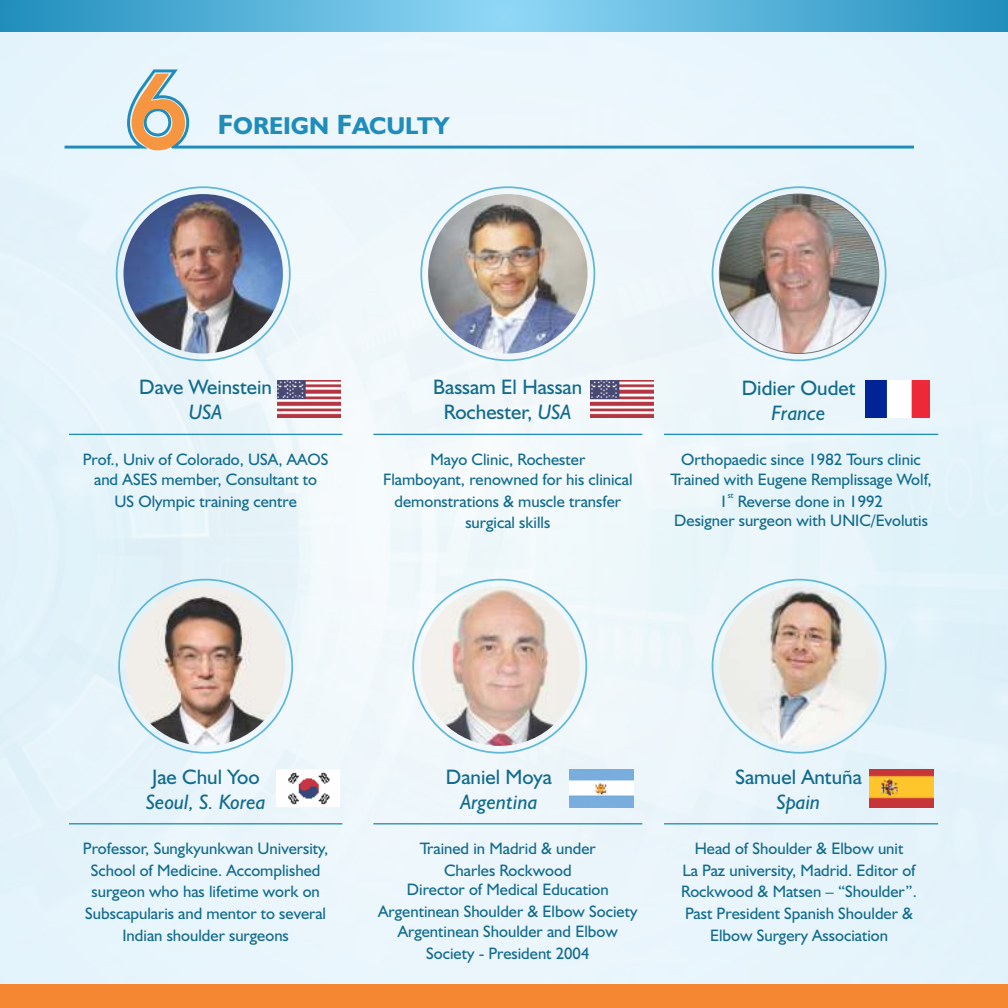
<style>
.page{position:relative;width:1008px;height:1008px;background:#fff}
.page>*{position:absolute;margin:0;border:0;box-sizing:border-box;transform-origin:0 0}
.t1{font:700 24.5px "Humanist 521 BT";color:#1f8cba}
.t2{font:21px/25px "Humanist 521 BT";color:#126b8c;text-align:center}
.t3{font:italic 21px "Humanist 521 BT";color:#126b8c}
.t4{font:16.62px/21.9px "Humanist 521 BT";color:#126b8c;text-align:center}
.t5{font:8.4px "Humanist 521 BT";color:#126b8c}
.s1{font-size:28px}
.s2{font-style:italic}
</style>
<div class="page">
<img style="left:0;top:31px;width:1008px;height:953px">
<div style="left:0;top:984px;width:1008px;height:24px;background:#f58733"></div>
<hr style="left:69px;top:823px;width:273px;height:1px;background:#1f8cba">
<hr style="left:69px;top:434px;width:273px;height:1px;background:#1f8cba">
<svg style="left:0;top:0;width:1008px;height:31px;background:#58b2d9"></svg>
<img style="left:126px;top:586px;width:159px;height:160px;border-radius:50%">
<img style="left:428px;top:194px;width:160px;height:160px;border-radius:50%">
<img style="left:591px;top:380px;width:63px;height:37px">
<img style="left:124px;top:194px;width:159px;height:160px;border-radius:50%">
<img style="left:277px;top:380px;width:63px;height:37px">
<hr style="left:373px;top:823px;width:269px;height:1px;background:#1f8cba">
<hr style="left:373px;top:434px;width:269px;height:1px;background:#1f8cba">
<img style="left:421px;top:586px;width:158px;height:160px;border-radius:50%">
<img style="left:569px;top:770px;width:64px;height:37px">
<svg style="left:276px;top:770px;width:3px;height:37px"></svg>
<img style="left:279px;top:770px;width:61px;height:37px">
<hr style="left:664px;top:823px;width:274px;height:1px;background:#1f8cba">
<img style="left:719px;top:586px;width:160px;height:160px;border-radius:50%">
<img style="left:869px;top:770px;width:65px;height:37px">
<hr style="left:664px;top:434px;width:274px;height:1px;background:#1f8cba">
<img style="left:719px;top:194px;width:160px;height:160px;border-radius:50%">
<img style="left:865px;top:380px;width:65px;height:38px">
<div style="left:65px;top:69px;width:849px;height:80px;background:#ebf6fc"></div>
<svg style="left:130px;top:74px;width:55px;height:76px;background:#ccb79b"></svg>
<h1 class="t1" style="left:218px;top:116px;width:233px"><span class="s1">F</span>OREIGN <span class="s1">F</span>ACULTY</h1>
<p class="t2" style="left:139px;top:376px;width:134px">Dave Weinstein</p>
<p class="t3" style="left:189px;top:403px;width:35px">USA</p>
<p class="t4" style="left:83px;top:451px;width:247px;line-height:19.8px">Prof., Univ of Colorado, USA, AAOS and ASES member, Consultant to</p>
<p class="t4" style="left:114px;top:491px;width:184px">US Olympic training centre</p>
<p class="t2" style="left:433px;top:376px;width:151px">Bassam El Hassan<br>Rochester, <span class="s2">USA</span></p>
<p class="t4" style="left:383px;top:451px;width:251px;line-height:19.8px">Mayo Clinic, Rochester<br>Flamboyant, renowned for his clinical</p>
<p class="t4" style="left:395px;top:491px;width:228px">demonstrations &amp; muscle transfer surgical skills</p>
<p class="t2" style="left:742px;top:377px;width:115px">Didier Oudet</p>
<p class="t3" style="left:772px;top:404px;width:56px">France</p>
<p class="t4" style="left:671px;top:451px;width:263px;line-height:19.8px">Orthopaedic since 1982 Tours clinic<br>Trained with Eugene Remplissage Wolf,</p>
<p class="t5" style="left:728px;top:492px;width:7px">st</p>
<p class="t4" style="left:674px;top:492px;width:255px;line-height:19.8px">1 Reverse done in 1992<br>Designer surgeon with UNIC/Evolutis</p>
<p class="t2" style="left:446px;top:766px;width:108px">Daniel Moya</p>
<p class="t3" style="left:460px;top:793px;width:78px">Argentina</p>
<p class="t2" style="left:152px;top:766px;width:109px">Jae Chul Yoo</p>
<p class="t3" style="left:146px;top:793px;width:121px">Seoul, S. Korea</p>
<p class="t4" style="left:83px;top:838px;width:247px">Professor, Sungkyunkwan University, School of Medicine. Accomplished surgeon who has lifetime work on Subscapularis and mentor to several Indian shoulder surgeons</p>
<p class="t4" style="left:420px;top:838px;width:177px">Trained in Madrid &amp; under<br>Charles Rockwood</p>
<p class="t4" style="left:378px;top:880px;width:261px">Director of Medical Education<br>Argentinean Shoulder &amp; Elbow Society</p>
<p class="t4" style="left:398px;top:922px;width:221px">Argentinean Shoulder and Elbow<br>Society - President 2004</p>
<p class="t2" style="left:736px;top:766px;width:128px">Samuel Antuña</p>
<p class="t3" style="left:777px;top:793px;width:45px">Spain</p>
<p class="t4" style="left:681px;top:838px;width:237px">Head of Shoulder &amp; Elbow unit<br>La Paz university, Madrid. Editor of<br>Rockwood &amp; Matsen – “Shoulder”.<br>Past President Spanish Shoulder &amp;<br>Elbow Surgery Association</p>
</div>
